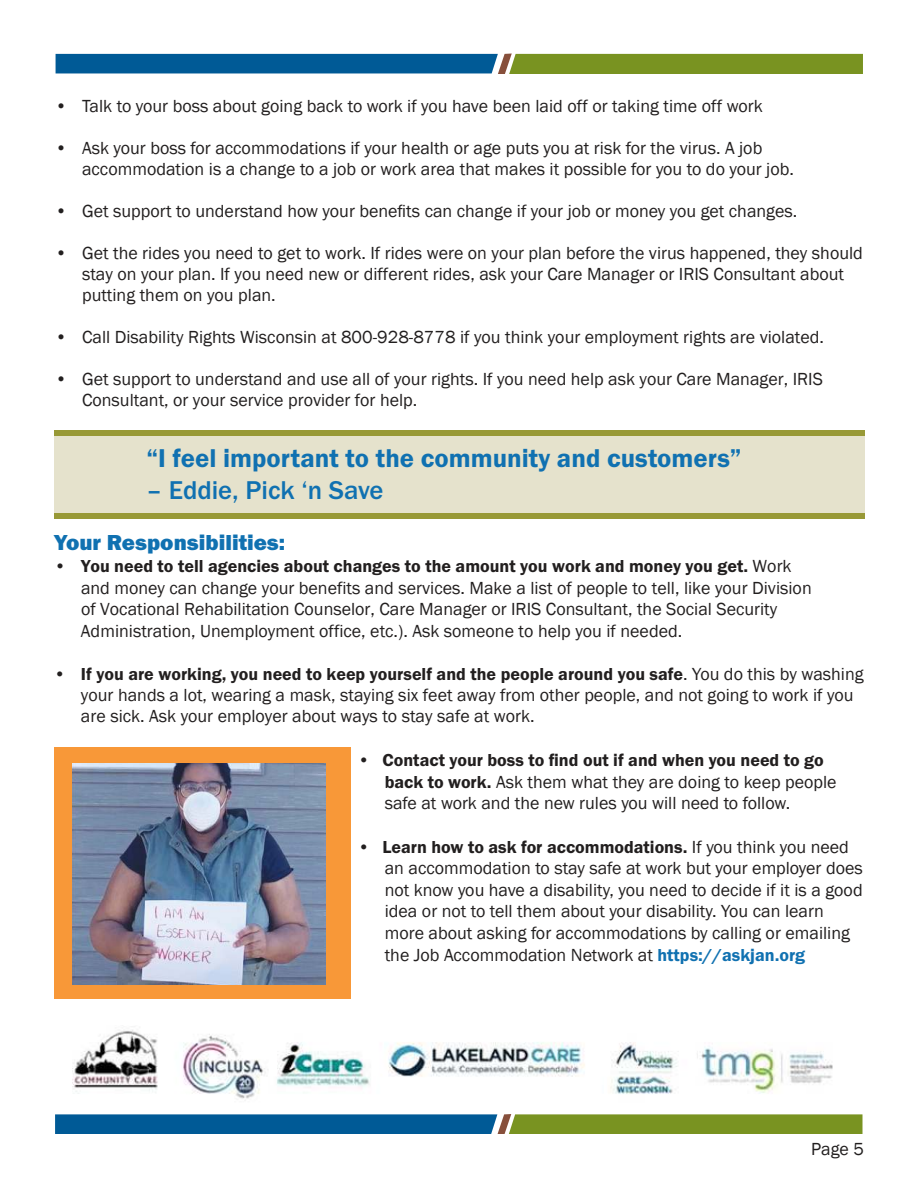
<style>
.page{position:relative;width:918px;height:1188px;background:#fff}
.page>*{position:absolute;margin:0;border:0;box-sizing:border-box;transform-origin:0 0}
.t1{font:600 26.7px "Franklin Gothic Itc T";color:#1071b1}
.t2{font:500 26.7px "Franklin Gothic Itc T";color:#1071b1}
.t3{font:800 22.5px "Franklin Gothic Itc T";color:#1071b1}
.t4{font:18px/21.6px "Franklin Gothic";color:#221f1f}
.t5{font:600 18px "Franklin Gothic Itc T";color:#221f1f}
.s1{font-family:"Franklin Gothic";font-weight:400}
.s2{font-family:"Franklin Gothic Itc T";font-weight:600}
.s3{font-family:"Franklin Gothic Itc T";font-weight:600;color:#1071b1}
</style>
<div class="page">
<img style="left:72px;top:1030px;width:761px;height:69px">
<svg style="left:56px;top:54px;width:807px;height:19px;background:#387463"></svg>
<div style="left:54px;top:748px;width:297px;height:251px;background:#f89838"></div>
<img style="left:72px;top:763px;width:254px;height:222px">
<div style="left:54px;top:431px;width:810px;height:83px;background:#e5e2cc"></div>
<div style="left:54px;top:431px;width:810px;height:5px;background:#989936"></div>
<div style="left:54px;top:513px;width:810px;height:6px;background:#989936"></div>
<svg style="left:55px;top:1114px;width:807px;height:20px;background:#3c7766"></svg>
<p class="t4" style="left:55px;top:96px;width:709px">• Talk to your boss about going back to work if you have been laid off or taking time off work</p>
<p class="t4" style="left:82px;top:138px;width:713px;line-height:21px;text-indent:-27px">• Ask your boss for accommodations if your health or age puts you at risk for the virus. A job accommodation is a change to a job or work area that makes it possible for you to do your job.</p>
<p class="t4" style="left:55px;top:201px;width:744px">• Get support to understand how your benefits can change if your job or money you get changes.</p>
<p class="t4" style="left:82px;top:243px;width:782px;line-height:21px;text-indent:-27px">• Get the rides you need to get to work. If rides were on your plan before the virus happened, they should stay on your plan. If you need new or different rides, ask your Care Manager or IRIS Consultant about putting them on you plan.</p>
<p class="t4" style="left:55px;top:327px;width:770px">• Call Disability Rights Wisconsin at 800-928-8778 if you think your employment rights are violated.</p>
<p class="t4" style="left:82px;top:369px;width:742px;line-height:21px;text-indent:-27px">• Get support to understand and use all of your rights. If you need help ask your Care Manager, IRIS<br>Consultant, or your service provider for help.</p>
<h1 class="t1" style="left:146px;top:448px;width:597px">“I feel important to the community and customers”</h1>
<h1 class="t2" style="left:146px;top:481px;width:239px">– Eddie, Pick ‘n Save</h1>
<p class="t3" style="left:54px;top:535px;width:233px">Your Responsibilities:</p>
<p class="t5" style="left:54px;top:560px;width:739px">• You need to tell agencies about changes to the amount you work and money you get. <span class="s1">Work</span></p>
<p class="t4" style="left:81px;top:577px;width:732px">and money can change your benefits and services. Make a list of people to tell, like your Division of Vocational Rehabilitation Counselor, Care Manager or IRIS Consultant, the Social Security<br>Administration, Unemployment office, etc.). Ask someone to help you if needed.</p>
<p class="t5" style="left:54px;top:667px;width:811px">• If you are working, you need to keep yourself and the people around you safe<span class="s1">. You do this by washing</span></p>
<p class="t4" style="left:81px;top:685px;width:774px">your hands a lot, wearing a mask, staying six feet away from other people, and not going to work if you are sick. Ask your employer about ways to stay safe at work.</p>
<p class="t5" style="left:358px;top:754px;width:468px">• Contact your boss to find out if and when you need to go</p>
<p class="t4" style="left:385px;top:772px;width:453px"><span class="s2">back to work.</span> Ask them what they are doing to keep people safe at work and the new rules you will need to follow.</p>
<p class="t5" style="left:358px;top:840px;width:493px">• Learn how to ask for accommodations. <span class="s1">If you think you need</span></p>
<p class="t4" style="left:385px;top:858px;width:480px">an accommodation to stay safe at work but your employer does not know you have a disability, you need to decide if it is a good idea or not to tell them about your disability. You can learn more about asking for accommodations by calling or emailing the Job Accommodation Network at <span class="s3">https://askjan.org</span></p>
<p class="t4" style="left:811px;top:1139px;width:54px">Page 5</p>
</div>
